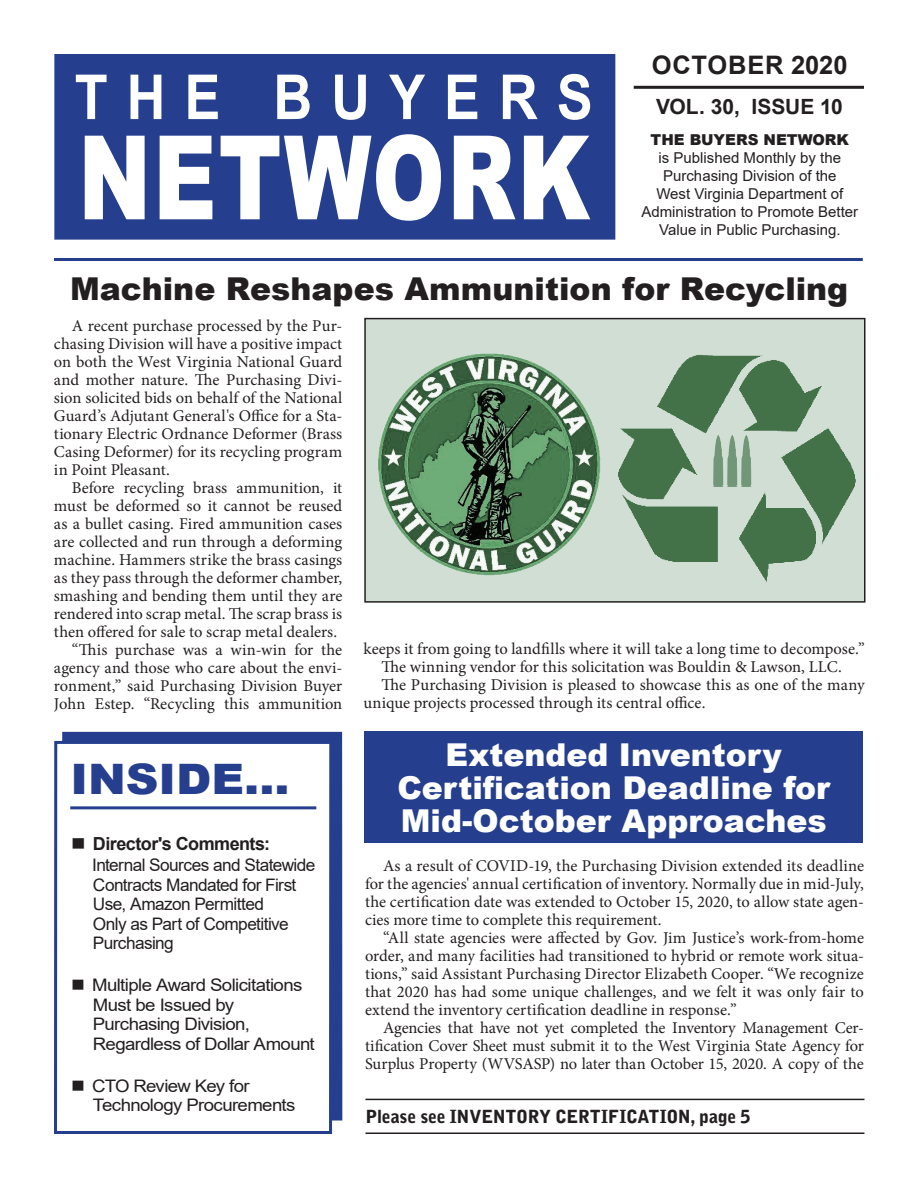
<style>
.page{position:relative;width:918px;height:1188px;background:#fff}
.page>*{position:absolute;margin:0;border:0;box-sizing:border-box;transform-origin:0 0}
.t1{font:900 116.85px "Arial";letter-spacing:.025em;color:#fff;scale:.75 1}
.t2{font:700 62.1px "Arial";letter-spacing:.35em;color:#fff;scale:.87 1}
.t3{font:900 42px "Arial";color:#253f8e;scale:1.08 1}
.t4{font:900 31.5px/33px "Arial";color:#fff;text-align:center}
.t5{font:900 31.5px "Arial";color:#231f20}
.t6{font:700 25.5px "Arial";letter-spacing:.025em;color:#231f20}
.t7{font:700 21px "Arial";color:#231f20}
.t8{font:900 18px "Bell Gothic Std";letter-spacing:-.015em;color:#231f20}
.t9{font:700 18px "Arial";letter-spacing:-.03em;color:#231f20}
.t10{font:17.25px/19.5px "Arial";letter-spacing:-.035em;color:#231f20;scale:1.08 1}
.t11{font:17.25px/19.5px "Arial";letter-spacing:-.035em;color:#231f20}
.t12{font:16.5px/18px "Minion Pro";color:#231f20;text-align:justify}
.t13{font:15px/18px "Arial";color:#231f20;text-align:center}
.t14{font:900 15px "Arial";color:#231f20}
</style>
<div class="page">
<div style="left:365px;top:319px;width:500px;height:283px;background:#d1ded3"></div>
<div style="left:364px;top:318px;width:502px;height:285px;border:2px solid #231f20"></div>
<div style="left:54px;top:54px;width:561px;height:186px;background:#253f8e"></div>
<hr style="left:54px;top:258px;width:809px;height:3px;background:#253f8e">
<hr style="left:634px;top:86px;width:230px;height:3px;background:#231f20">
<div style="left:64px;top:733px;width:277px;height:386px;background:#253f8e"></div>
<div style="left:62px;top:732px;width:280px;height:389px;border:3px solid #253f8e"></div>
<div style="left:56px;top:742px;width:275px;height:390px;background:#fff"></div>
<div style="left:54px;top:741px;width:278px;height:393px;border:3px solid #253f8e"></div>
<hr style="left:70px;top:806px;width:246px;height:3px;background:#253f8e">
<hr style="left:366px;top:1099px;width:498px;height:1px;background:#231f20">
<hr style="left:366px;top:1132px;width:498px;height:2px;background:#231f20">
<div style="left:364px;top:732px;width:499px;height:111px;background:#253f8e"></div>
<img style="left:618px;top:348px;width:247px;height:242px">
<img style="left:378px;top:353px;width:223px;height:223px">
<img style="left:709px;top:422px;width:17px;height:66px">
<img style="left:724px;top:423px;width:13px;height:66px">
<img style="left:737px;top:423px;width:17px;height:66px">
<h3 class="t6" style="left:652px;top:47px;width:197px">OCTOBER 2020</h3>
<p class="t7" style="left:656px;top:92px;width:188px">VOL. 30, ISSUE 10</p>
<p class="t14" style="left:651px;top:129px;width:200px">THE BUYERS NETWORK</p>
<p class="t13" style="left:641px;top:149px;width:218px">is Published Monthly by the<br>Purchasing Division of the<br>West Virginia Department of<br>Administration to Promote Better<br>Value in Public Purchasing.</p>
<h3 class="t5" style="left:70px;top:266px;width:780px">Machine Reshapes Ammunition for Recycling</h3>
<h2 class="t2" style="left:75px;top:54px;width:597px">THE BUYERS</h2>
<h1 class="t1" style="left:78px;top:93px;width:684px">NETWORK</h1>
<p class="t12" style="left:54px;top:316px;width:290px;text-indent:18px">A recent purchase processed by the Pur&shy;chasing Division will have a positive impact on both the West Virginia National Guard and mother nature. The Purchasing Divi&shy;sion solicited bids on behalf of the National Guard’s Adjutant General's Office for a Sta&shy;tionary Electric Ordnance Deformer (Brass Casing Deformer) for its recycling program in Point Pleasant.</p>
<p class="t12" style="left:72px;top:478px;width:272px">Before recycling brass ammunition, it</p>
<p class="t12" style="left:54px;top:496px;width:290px">must be deformed so it cannot be reused</p>
<p class="t12" style="left:54px;top:514px;width:290px">as a bullet casing. Fired ammunition cases</p>
<p class="t12" style="left:54px;top:532px;width:290px">are collected and run through a deforming</p>
<p class="t12" style="left:54px;top:550px;width:290px">machine. Hammers strike the brass casings</p>
<p class="t12" style="left:54px;top:568px;width:290px">as they pass through the deformer chamber,</p>
<p class="t12" style="left:54px;top:586px;width:290px">smashing and bending them until they are</p>
<p class="t12" style="left:54px;top:604px;width:290px">rendered into scrap metal. The scrap brass is</p>
<p class="t12" style="left:54px;top:622px;width:285px">then offered for sale to scrap metal dealers.</p>
<p class="t12" style="left:72px;top:640px;width:272px">“This purchase was a win-win for the</p>
<p class="t12" style="left:54px;top:658px;width:290px">agency and those who care about the envi-</p>
<p class="t12" style="left:54px;top:676px;width:290px">ronment,” said Purchasing Division Buyer</p>
<p class="t12" style="left:54px;top:694px;width:290px">John Estep. “Recycling this ammunition</p>
<h3 class="t3" style="left:70px;top:748px;width:204px">INSIDE...</h3>
<p class="t9" style="left:71px;top:831px;width:201px">■ Director's Comments:</p>
<p class="t11" style="left:92px;top:855px;width:225px">Internal Sources and Statewide<br>Contracts Mandated for First<br>Use, Amazon Permitted<br>Only as Part of Competitive<br>Purchasing</p>
<p class="t10" style="left:93px;top:975px;width:207px;text-indent:-22px">■ Multiple Award Solicitations<br>Must be Issued by<br>Purchasing Division,<br>Regardless of Dollar Amount</p>
<p class="t10" style="left:93px;top:1076px;width:189px;text-indent:-22px">■ CTO Review Key for<br>Technology Procurements</p>
<p class="t12" style="left:364px;top:640px;width:503px">keeps it from going to landfills where it will take a long time to decompose.”</p>
<p class="t12" style="left:382px;top:658px;width:462px">The winning vendor for this solicitation was Bouldin &amp; Lawson, LLC.</p>
<p class="t12" style="left:382px;top:676px;width:485px">The Purchasing Division is pleased to showcase this as one of the many</p>
<p class="t12" style="left:364px;top:694px;width:343px">unique projects processed through its central office.</p>
<h3 class="t4" style="left:397px;top:737px;width:434px">Extended Inventory<br>Certification Deadline for<br>Mid-October Approaches</h3>
<p class="t12" style="left:365px;top:857px;width:500px;text-indent:18px">As a result of COVID-19, the Purchasing Division extended its deadline for the agencies' annual certification of inventory. Normally due in mid-July, the certification date was extended to October 15, 2020, to allow state agen&shy;cies more time to complete this requirement.</p>
<p class="t12" style="left:365px;top:929px;width:500px;text-indent:18px">“All state agencies were affected by Gov. Jim Justice’s work-from-home order, and many facilities had transitioned to hybrid or remote work situa&shy;tions,” said Assistant Purchasing Director Elizabeth Cooper. “We recognize that 2020 has had some unique challenges, and we felt it was only fair to extend the inventory certification deadline in response.”</p>
<p class="t12" style="left:365px;top:1019px;width:500px;text-indent:18px">Agencies that have not yet completed the Inventory Management Cer&shy;tification Cover Sheet must submit it to the West Virginia State Agency for Surplus Property (WVSASP) no later than October 15, 2020. A copy of the</p>
<p class="t8" style="left:366px;top:1106px;width:386px">Please see INVENTORY CERTIFICATION, page 5</p>
</div>
